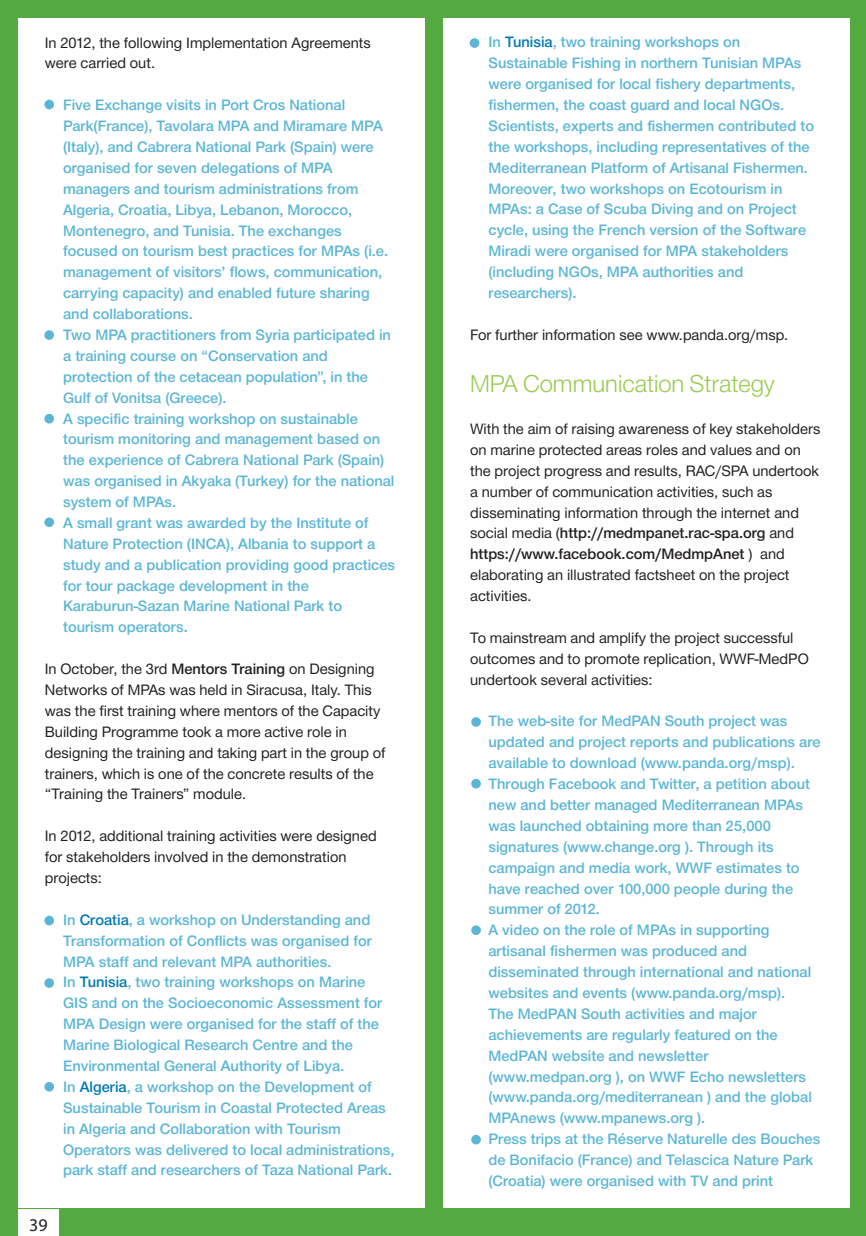
<style>
.page{position:relative;width:866px;height:1236px;background:#52aa40}
.page>*{position:absolute;margin:0;border:0;box-sizing:border-box;transform-origin:0 0}
.t1{font:300 25.35px "CF Helvetica";color:#98cb4e}
.t2{font:17.85px "Myriad Pro";color:#231f20}
.t3{font:500 15.6px/20.9px "CF Helvetica";color:#5bb6d5}
.t4{font:15.6px/20.9px "CF Helvetica";color:#231f20}
.s1{font-weight:500}
.s2{color:#0078b3}
</style>
<div class="page">
<div style="left:18px;top:19px;width:406px;height:1189px;background:#fff"></div>
<div style="left:444px;top:19px;width:406px;height:1189px;background:#fff"></div>
<div style="left:44px;top:100px;width:10px;height:9px;background:#5bb6d5;border-radius:50%"></div>
<div style="left:44px;top:330px;width:10px;height:10px;background:#5bb6d5;border-radius:50%"></div>
<div style="left:44px;top:414px;width:10px;height:10px;background:#5bb6d5;border-radius:50%"></div>
<div style="left:44px;top:517px;width:10px;height:10px;background:#5bb6d5;border-radius:50%"></div>
<div style="left:44px;top:916px;width:10px;height:9px;background:#5bb6d5;border-radius:50%"></div>
<div style="left:471px;top:717px;width:10px;height:10px;background:#5bb6d5;border-radius:50%"></div>
<div style="left:471px;top:779px;width:10px;height:9px;background:#5bb6d5;border-radius:50%"></div>
<div style="left:471px;top:925px;width:10px;height:10px;background:#5bb6d5;border-radius:50%"></div>
<div style="left:471px;top:1135px;width:10px;height:9px;background:#5bb6d5;border-radius:50%"></div>
<div style="left:470px;top:38px;width:9px;height:10px;background:#5bb6d5;border-radius:50%"></div>
<div style="left:44px;top:978px;width:10px;height:10px;background:#5bb6d5;border-radius:50%"></div>
<div style="left:44px;top:1082px;width:10px;height:10px;background:#5bb6d5;border-radius:50%"></div>
<div style="left:18px;top:1209px;width:41px;height:27px;background:#fff"></div>
<p class="t4" style="left:45px;top:33px;width:328px">In 2012, the following Implementation Agreements were carried out.</p>
<p class="t3" style="left:63px;top:96px;width:333px">Five Exchange visits in Port Cros National Park(France), Tavolara MPA and Miramare MPA (Italy), and Cabrera National Park (Spain) were organised for seven delegations of MPA managers and tourism administrations from Algeria, Croatia, Libya, Lebanon, Morocco, Montenegro, and Tunisia. The exchanges focused on tourism best practices for MPAs (i.e. management of visitors’ flows, communication, carrying capacity) and enabled future sharing and collaborations.<br>Two MPA practitioners from Syria participated in a training course on “Conservation and protection of the cetacean population”, in the Gulf of Vonitsa (Greece).<br>A specific training workshop on sustainable tourism monitoring and management based on the experience of Cabrera National Park (Spain) was organised in Akyaka (Turkey) for the national system of MPAs.<br>A small grant was awarded by the Institute of Nature Protection (INCA), Albania to support a study and a publication providing good practices for tour package development in the Karaburun-Sazan Marine National Park to tourism operators.</p>
<p class="t4" style="left:45px;top:660px;width:342px">In October, the 3rd <span class="s1">Mentors Training</span> on Designing Networks of MPAs was held in Siracusa, Italy. This was the first training where mentors of the Capacity Building Programme took a more active role in designing the training and taking part in the group of trainers, which is one of the concrete results of the “Training the Trainers” module.</p>
<p class="t4" style="left:45px;top:827px;width:333px">In 2012, additional training activities were designed for stakeholders involved in the demonstration projects:</p>
<p class="t3" style="left:63px;top:911px;width:333px">In <span class="s2">Croatia</span>, a workshop on Understanding and Transformation of Conflicts was organised for MPA staff and relevant MPA authorities.<br>In <span class="s2">Tunisia</span>, two training workshops on Marine<br>GIS and on the Socioeconomic Assessment for MPA Design were organised for the staff of the Marine Biological Research Centre and the Environmental General Authority of Libya.<br>In <span class="s2">Algeria</span>, a workshop on the Development of Sustainable Tourism in Coastal Protected Areas in Algeria and Collaboration with Tourism Operators was delivered to local administrations, park staff and researchers of Taza National Park.</p>
<p class="t2" style="left:29px;top:1218px;width:20px">39</p>
<p class="t3" style="left:488px;top:33px;width:327px">In <span class="s2">Tunisia</span>, two training workshops on Sustainable Fishing in northern Tunisian MPAs were organised for local fishery departments, fishermen, the coast guard and local NGOs.<br>Scientists, experts and fishermen contributed to the workshops, including representatives of the Mediterranean Platform of Artisanal Fishermen.<br>Moreover, two workshops on Ecotourism in MPAs: a Case of Scuba Diving and on Project cycle, using the French version of the Software Miradi were organised for MPA stakeholders (including NGOs, MPA authorities and researchers).</p>
<p class="t4" style="left:470px;top:326px;width:320px">For further information see www.panda.org/msp.</p>
<p class="t1" style="left:470px;top:375px;width:306px">MPA Communication Strategy</p>
<p class="t4" style="left:470px;top:420px;width:352px">With the aim of raising awareness of key stakeholders on marine protected areas roles and values and on the project progress and results, RAC/SPA undertook a number of communication activities, such as disseminating information through the internet and social media (<span class="s1">http://medmpanet.rac-spa.org</span> and <span class="s1">https://www.facebook.com/MedmpAnet</span> ) and elaborating an illustrated factsheet on the project activities.</p>
<p class="t4" style="left:470px;top:629px;width:340px">To mainstream and amplify the project successful outcomes and to promote replication, WWF-MedPO undertook several activities:</p>
<p class="t3" style="left:488px;top:712px;width:334px">The web-site for MedPAN South project was updated and project reports and publications are available to download (www.panda.org/msp).<br>Through Facebook and Twitter, a petition about new and better managed Mediterranean MPAs was launched obtaining more than 25,000 signatures (www.change.org ). Through its campaign and media work, WWF estimates to have reached over 100,000 people during the summer of 2012.<br>A video on the role of MPAs in supporting artisanal fishermen was produced and disseminated through international and national websites and events (www.panda.org/msp).<br>The MedPAN South activities and major achievements are regularly featured on the MedPAN website and newsletter (www.medpan.org ), on WWF Echo newsletters (www.panda.org/mediterranean ) and the global MPAnews (www.mpanews.org ).<br>Press trips at the Réserve Naturelle des Bouches de Bonifacio (France) and Telascica Nature Park (Croatia) were organised with TV and print</p>
</div>
